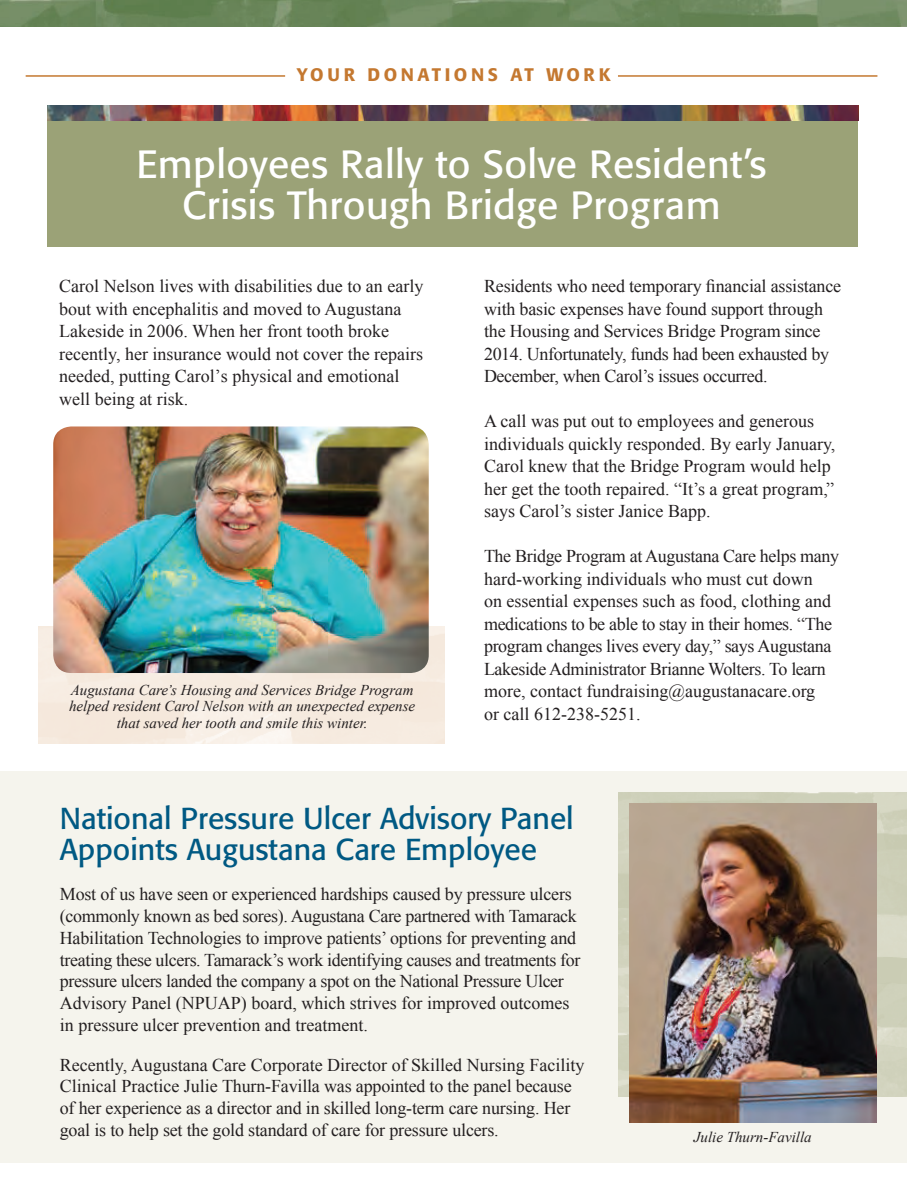
<style>
.page{position:relative;width:907px;height:1188px;background:#fff}
.page>*{position:absolute;margin:0;border:0;box-sizing:border-box;transform-origin:0 0}
.t1{font:39px/41.2px "Formata";letter-spacing:.01em;color:#fff;text-align:center}
.t2{font:30px/31.5px "Formata";color:#005983}
.t3{font:18px/22.5px "Times New Roman";letter-spacing:-.01em;color:#231f20}
.t4{font:500 18px "Formata";letter-spacing:.2em;color:#c47830}
.t5{font:italic 15px/16.5px "Times New Roman";color:#231f20;text-align:center}
</style>
<div class="page">
<div style="left:0;top:771px;width:906px;height:391px;background:#f5f4ed"></div>
<hr style="left:26px;top:75px;width:259px;height:2px;background:#c47830">
<hr style="left:618px;top:75px;width:259px;height:2px;background:#c47830">
<img style="left:618px;top:792px;width:288px;height:305px">
<div style="left:47px;top:119px;width:811px;height:127px;background:#9ba277"></div>
<img style="left:53px;top:426px;width:375px;height:247px">
<img style="left:47px;top:106px;width:811px;height:15px">
<img style="left:0;top:0;width:906px;height:27px">
<img style="left:629px;top:803px;width:247px;height:319px">
<p class="t4" style="left:297px;top:63px;width:315px">YOUR DONATIONS AT WORK</p>
<h1 class="t1" style="left:136px;top:143px;width:631px">Employees Rally to Solve Resident’s<br>Crisis Through Bridge Program</h1>
<p class="t3" style="left:59px;top:274px;width:365px">Carol Nelson lives with disabilities due to an early bout with encephalitis and moved to Augustana Lakeside in 2006. When her front tooth broke recently, her insurance would not cover the repairs needed, putting Carol’s physical and emotional well being at risk.</p>
<p class="t3" style="left:484px;top:274px;width:358px">Residents who need temporary financial assistance with basic expenses have found support through the Housing and Services Bridge Program since 2014. Unfortunately, funds had been exhausted by December, when Carol’s issues occurred.</p>
<p class="t3" style="left:484px;top:409px;width:353px">A call was put out to employees and generous individuals quickly responded. By early January, Carol knew that the Bridge Program would help her get the tooth repaired. “It’s a great program,” says Carol’s sister Janice Bapp.</p>
<p class="t3" style="left:484px;top:544px;width:356px">The Bridge Program at Augustana Care helps many hard-working individuals who must cut down<br>on essential expenses such as food, clothing and medications to be able to stay in their homes. “The program changes lives every day,” says Augustana Lakeside Administrator Brianne Wolters. To learn more, contact fundraising@augustanacare.org<br>or call 612-238-5251.</p>
<p class="t5" style="left:69px;top:681px;width:347px">Augustana Care’s Housing and Services Bridge Program helped resident Carol Nelson with an unexpected expense that saved her tooth and smile this winter.</p>
<h2 class="t2" style="left:60px;top:802px;width:515px">National Pressure Ulcer Advisory Panel<br>Appoints Augustana Care Employee</h2>
<p class="t3" style="left:60px;top:883px;width:522px;line-height:21.8px">Most of us have seen or experienced hardships caused by pressure ulcers (commonly known as bed sores). Augustana Care partnered with Tamarack Habilitation Technologies to improve patients’ options for preventing and treating these ulcers. Tamarack’s work identifying causes and treatments for pressure ulcers landed the company a spot on the National Pressure Ulcer Advisory Panel (NPUAP) board, which strives for improved outcomes in pressure ulcer prevention and treatment.</p>
<p class="t3" style="left:60px;top:1053px;width:526px;line-height:21.8px">Recently, Augustana Care Corporate Director of Skilled Nursing Facility Clinical Practice Julie Thurn-Favilla was appointed to the panel because of her experience as a director and in skilled long-term care nursing. Her goal is to help set the gold standard of care for pressure ulcers.</p>
<p class="t5" style="left:693px;top:1129px;width:119px">Julie Thurn-Favilla</p>
</div>
